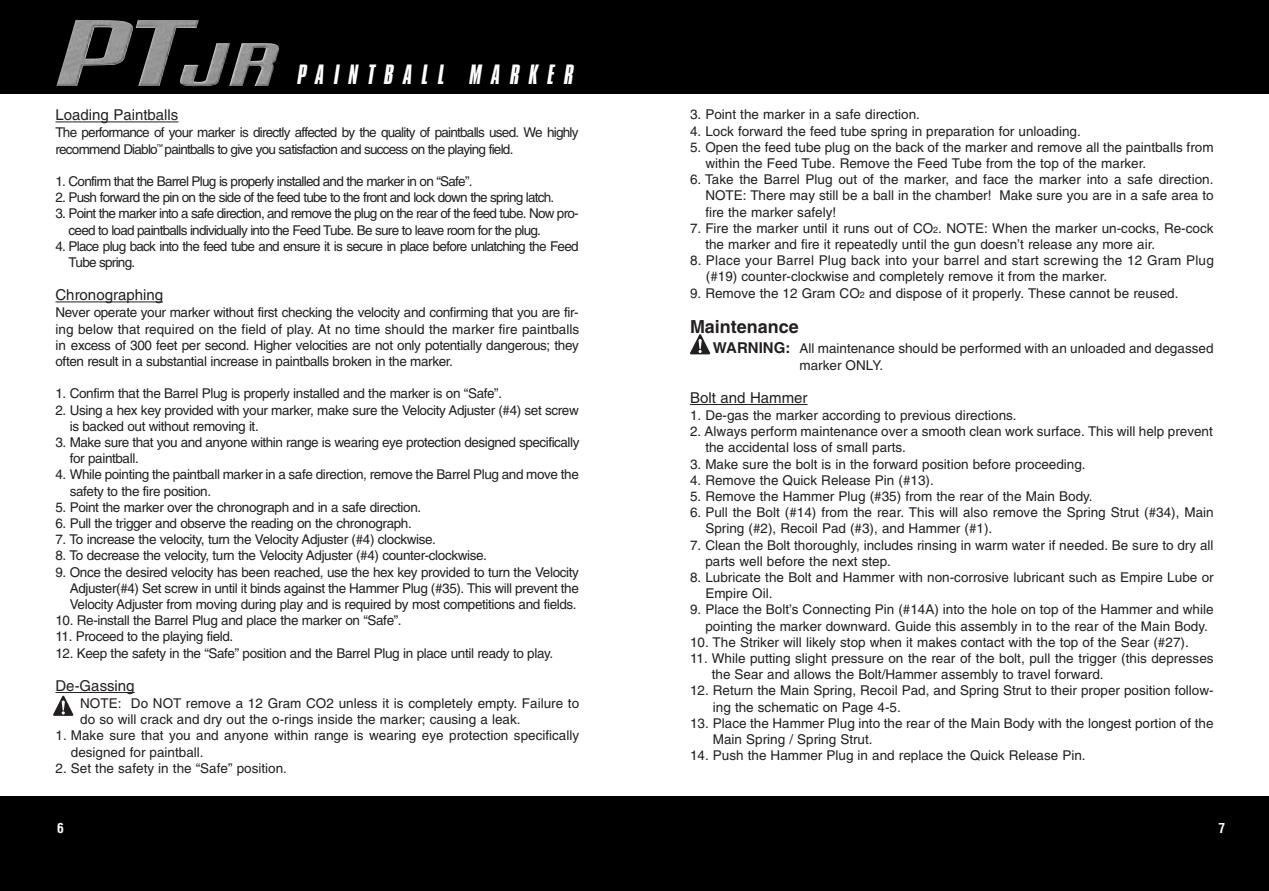
<style>
.page{position:relative;width:1269px;height:891px;background:#fff}
.page>*{position:absolute;margin:0;border:0;box-sizing:border-box;transform-origin:0 0}
.t1{font:italic 24px "Compacta BT";letter-spacing:.4em;color:#fff}
.t2{font:700 18px "Helvetica";color:#231f20}
.t3{font:15px "Helvetica";color:#231f20}
.t4{font:13.5px/16.2px "Helvetica";color:#231f20}
.t5{font:13.5px/16.2px "Helvetica";letter-spacing:-.03em;color:#231f20}
.t6{font:13.5px/16.2px "Helvetica";letter-spacing:-.055em;color:#231f20}
.t7{font:13.5px/16.2px "Helvetica";letter-spacing:-.035em;color:#231f20}
.t8{font:700 condensed 13.5px "Helvetica";color:#fff}
.s1{font-size:9px}
.s2{font-weight:700;font-size:15px}
</style>
<div class="page">
<hr style="left:56px;top:122px;width:122px;height:1px;background:#231f20">
<hr style="left:56px;top:302px;width:107px;height:1px;background:#231f20">
<hr style="left:56px;top:692px;width:79px;height:1px;background:#231f20">
<hr style="left:690px;top:404px;width:118px;height:1px;background:#231f20">
<svg style="left:690px;top:334px;width:20px;height:20px"></svg>
<svg style="left:53px;top:696px;width:20px;height:20px"></svg>
<div style="left:0;top:0;width:1269px;height:94px;background:#000"></div>
<img style="left:56px;top:20px;width:223px;height:66px">
<div style="left:0;top:796px;width:1269px;height:95px;background:#000"></div>
<h1 class="t1" style="left:298px;top:62px;width:278px">PAINTBALL MARKER</h1>
<p class="t3" style="left:56px;top:110px;width:124px">Loading Paintballs</p>
<p class="t6" style="left:56px;top:126px;width:525px">The performance of your marker is directly affected by the quality of paintballs used. We highly recommend Diablo<sup>™</sup> paintballs to give you satisfaction and success on the playing field.</p>
<p class="t6" style="left:56px;top:174px;width:419px">1. Confirm that the Barrel Plug is properly installed and the marker in on “Safe”.</p>
<p class="t6" style="left:56px;top:191px;width:500px">2. Push forward the pin on the side of the feed tube to the front and lock down the spring latch.</p>
<p class="t6" style="left:69px;top:207px;width:512px;text-indent:-13px">3. Point the marker into a safe direction, and remove the plug on the rear of the feed tube. Now pro&shy;ceed to load paintballs individually into the Feed Tube. Be sure to leave room for the plug.</p>
<p class="t6" style="left:69px;top:239px;width:511px;text-indent:-13px">4. Place plug back into the feed tube and ensure it is secure in place before unlatching the Feed<br>Tube spring.</p>
<p class="t3" style="left:56px;top:290px;width:109px">Chronographing</p>
<p class="t4" style="left:56px;top:306px;width:525px;text-align:justify">Never operate your marker without first checking the velocity and confirming that you are fir&shy;ing below that required on the field of play. At no time should the marker fire paintballs in excess of 300 feet per second. Higher velocities are not only potentially dangerous; they often result in a substantial increase in paintballs broken in the marker.</p>
<p class="t5" style="left:56px;top:387px;width:448px">1. Confirm that the Barrel Plug is properly installed and the marker is on “Safe”.</p>
<p class="t5" style="left:70px;top:403px;width:511px;text-indent:-14px">2. Using a hex key provided with your marker, make sure the Velocity Adjuster (#4) set screw is backed out without removing it.</p>
<p class="t7" style="left:70px;top:435px;width:511px;text-indent:-14px">3. Make sure that you and anyone within range is wearing eye protection designed specifically for paintball.</p>
<p class="t5" style="left:70px;top:468px;width:511px;text-indent:-14px">4. While pointing the paintball marker in a safe direction, remove the Barrel Plug and move the safety to the fire position.</p>
<p class="t5" style="left:56px;top:500px;width:367px">5. Point the marker over the chronograph and in a safe direction.</p>
<p class="t5" style="left:56px;top:516px;width:358px">6. Pull the trigger and observe the reading on the chronograph.</p>
<p class="t5" style="left:56px;top:533px;width:382px">7. To increase the velocity, turn the Velocity Adjuster (#4) clockwise.</p>
<p class="t5" style="left:56px;top:549px;width:433px">8. To decrease the velocity, turn the Velocity Adjuster (#4) counter-clockwise.</p>
<p class="t4" style="left:70px;top:565px;width:511px;text-align:justify;text-indent:-14px">9. Once the desired velocity has been reached, use the hex key provided to turn the Velocity Adjuster(#4) Set screw in until it binds against the Hammer Plug (#35). This will prevent the Velocity Adjuster from moving during play and is required by most competitions and fields.</p>
<p class="t5" style="left:56px;top:614px;width:348px">10. Re-install the Barrel Plug and place the marker on “Safe”.</p>
<p class="t5" style="left:56px;top:630px;width:179px">11. Proceed to the playing field.</p>
<p class="t5" style="left:56px;top:646px;width:499px">12. Keep the safety in the “Safe” position and the Barrel Plug in place until ready to play.</p>
<p class="t3" style="left:56px;top:680px;width:81px">De-Gassing</p>
<p class="t4" style="left:80px;top:696px;width:500px">NOTE: Do NOT remove a 12 Gram CO2 unless it is completely empty. Failure to do so will crack and dry out the o-rings inside the marker; causing a leak.</p>
<p class="t4" style="left:71px;top:729px;width:510px;text-indent:-15px">1. Make sure that you and anyone within range is wearing eye protection specifically designed for paintball.</p>
<p class="t4" style="left:56px;top:761px;width:233px">2. Set the safety in the “Safe” position.</p>
<p class="t4" style="left:690px;top:108px;width:231px">3. Point the marker in a safe direction.</p>
<p class="t4" style="left:690px;top:124px;width:392px">4. Lock forward the feed tube spring in preparation for unloading.</p>
<p class="t4" style="left:705px;top:140px;width:510px;text-indent:-15px">5. Open the feed tube plug on the back of the marker and remove all the paintballs from within the Feed Tube. Remove the Feed Tube from the top of the marker.</p>
<p class="t4" style="left:705px;top:173px;width:510px;text-align:justify;text-indent:-15px">6. Take the Barrel Plug out of the marker, and face the marker into a safe direction.<br>NOTE: There may still be a ball in the chamber! Make sure you are in a safe area to fire the marker safely!</p>
<p class="t4" style="left:705px;top:221px;width:510px;text-indent:-15px">7. Fire the marker until it runs out of CO<span class="s1">2</span>. NOTE: When the marker un-cocks, Re-cock the marker and fire it repeatedly until the gun doesn’t release any more air.</p>
<p class="t4" style="left:706px;top:254px;width:509px;text-indent:-16px">8. Place your Barrel Plug back into your barrel and start screwing the 12 Gram Plug (#19) counter-clockwise and completely remove it from the marker.</p>
<p class="t4" style="left:690px;top:286px;width:490px">9. Remove the 12 Gram CO<span class="s1">2</span> and dispose of it properly. These cannot be reused.</p>
<h2 class="t2" style="left:690px;top:320px;width:110px">Maintenance</h2>
<p class="t4" style="left:800px;top:341px;width:416px;line-height:17px;text-indent:-87px"><span class="s2">WARNING:</span> All maintenance should be performed with an unloaded and degassed marker ONLY.</p>
<p class="t3" style="left:690px;top:392px;width:119px">Bolt and Hammer</p>
<p class="t4" style="left:690px;top:408px;width:328px">1. De-gas the marker according to previous directions.</p>
<p class="t4" style="left:705px;top:425px;width:509px;text-indent:-15px">2. Always perform maintenance over a smooth clean work surface. This will help prevent the accidental loss of small parts.</p>
<p class="t4" style="left:690px;top:457px;width:397px">3. Make sure the bolt is in the forward position before proceeding.</p>
<p class="t4" style="left:690px;top:473px;width:245px">4. Remove the Quick Release Pin (#13).</p>
<p class="t4" style="left:690px;top:489px;width:404px">5. Remove the Hammer Plug (#35) from the rear of the Main Body.</p>
<p class="t4" style="left:705px;top:506px;width:510px;text-indent:-15px">6. Pull the Bolt (#14) from the rear. This will also remove the Spring Strut (#34), Main<br>Spring (#2), Recoil Pad (#3), and Hammer (#1).</p>
<p class="t4" style="left:705px;top:538px;width:510px;text-indent:-15px">7. Clean the Bolt thoroughly, includes rinsing in warm water if needed. Be sure to dry all parts well before the next step.</p>
<p class="t4" style="left:705px;top:570px;width:510px;text-indent:-15px">8. Lubricate the Bolt and Hammer with non-corrosive lubricant such as Empire Lube or<br>Empire Oil.</p>
<p class="t4" style="left:705px;top:603px;width:510px;text-indent:-15px">9. Place the Bolt’s Connecting Pin (#14A) into the hole on top of the Hammer and while pointing the marker downward. Guide this assembly in to the rear of the Main Body.</p>
<p class="t4" style="left:690px;top:635px;width:500px">10. The Striker will likely stop when it makes contact with the top of the Sear (#27).</p>
<p class="t4" style="left:712px;top:651px;width:503px;text-indent:-22px">11. While putting slight pressure on the rear of the bolt, pull the trigger (this depresses the Sear and allows the Bolt/Hammer assembly to travel forward.</p>
<p class="t4" style="left:713px;top:684px;width:502px;text-indent:-23px">12. Return the Main Spring, Recoil Pad, and Spring Strut to their proper position follow&shy;ing the schematic on Page 4-5.</p>
<p class="t4" style="left:713px;top:716px;width:502px;text-indent:-23px">13. Place the Hammer Plug into the rear of the Main Body with the longest portion of the<br>Main Spring / Spring Strut.</p>
<p class="t4" style="left:690px;top:749px;width:397px">14. Push the Hammer Plug in and replace the Quick Release Pin.</p>
<p class="t8" style="left:57px;top:821px;width:8px">6</p>
<p class="t8" style="left:1219px;top:821px;width:8px">7</p>
</div>
